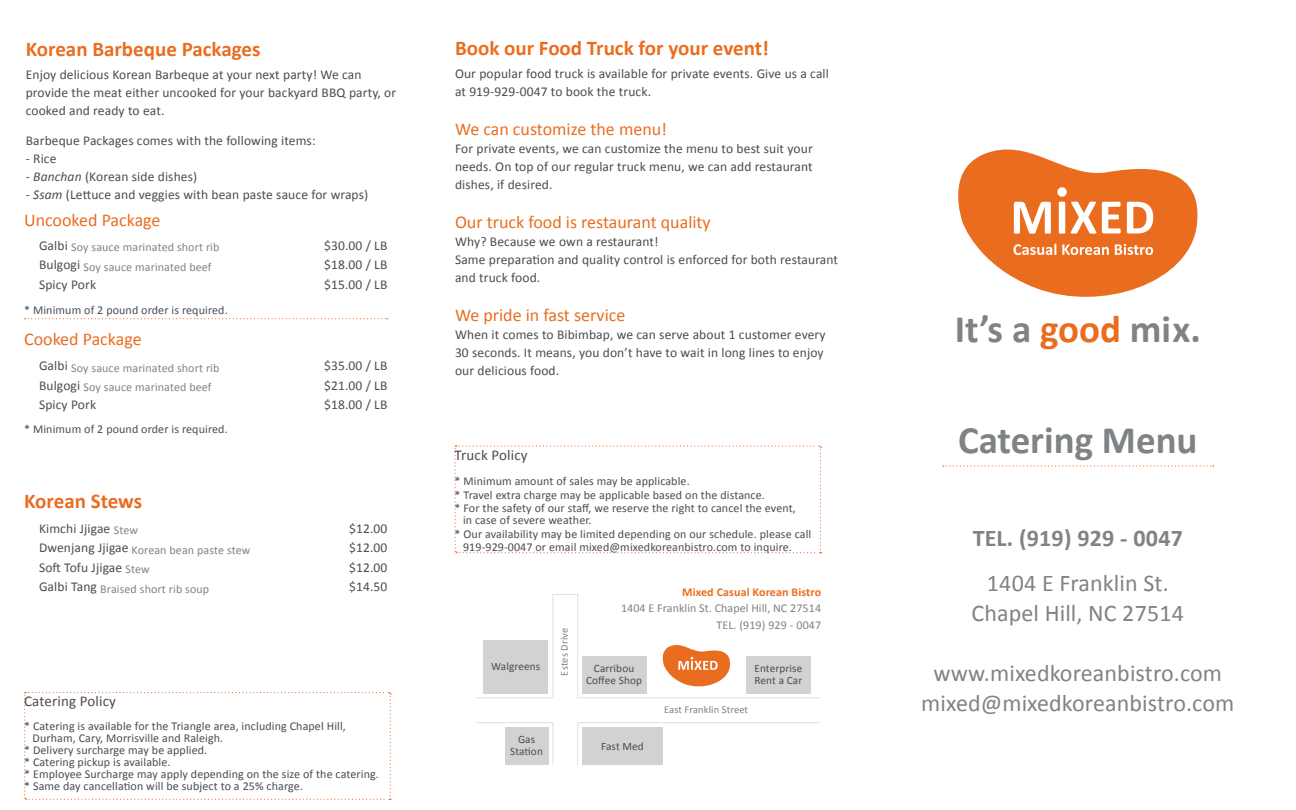
<style>
.page{position:relative;width:1296px;height:810px;background:#fff}
.page>*{position:absolute;margin:0;border:0;box-sizing:border-box;transform-origin:0 0}
.t1{font:700 39px "Calibri";color:#808385}
.t2{font:24px "Calibri";letter-spacing:.005em;color:#808385}
.t3{font:700 24px "Calibri";letter-spacing:.01em;color:#808385}
.t4{font:700 21px "Calibri";color:#ea6d1f}
.t5{font:18px "Calibri";color:#ea6d1f}
.items{font:15px "Calibri";letter-spacing:.01em;color:#4c4c4f}
.items-2{font:13.5px/18px "Calibri";letter-spacing:.01em;color:#4c4c4f}
.items-3{font:12px "Calibri";letter-spacing:.01em;color:#4c4c4f}
.items-4{font:12px "Calibri";letter-spacing:.01em;color:#808385}
.t6{font:12px "Calibri";letter-spacing:.005em;color:#848082}
.t7{font:700 12px "Calibri";letter-spacing:.01em;color:#ea6d1f}
.t8{font:11.25px "Calibri";letter-spacing:.01em;color:#4c4c4f}
.t9{font:10.5px "Calibri";letter-spacing:.01em;color:#848082}
.s1{font-style:italic}
.s2{font-size:13.5px;color:#4c4c4f}
.s3{color:#ea6d1f}
</style>
<div class="page">
<svg style="left:958px;top:149px;width:240px;height:148px;fill:#ea6d1f"></svg>
<svg style="left:1014px;top:202px;width:37px;height:32px"></svg>
<svg style="left:1059px;top:202px;width:6px;height:32px"></svg>
<svg style="left:1071px;top:202px;width:25px;height:32px"></svg>
<svg style="left:1102px;top:202px;width:19px;height:31px"></svg>
<svg style="left:1127px;top:202px;width:26px;height:31px"></svg>
<svg style="left:1057px;top:187px;width:10px;height:10px"></svg>
<svg style="left:1013px;top:244px;width:43px;height:11px"></svg>
<svg style="left:1062px;top:244px;width:47px;height:11px"></svg>
<svg style="left:1115px;top:244px;width:38px;height:11px"></svg>
<svg style="left:476px;top:594px;width:344px;height:171px"></svg>
<svg style="left:25px;top:318px;width:363px;height:1px"></svg>
<svg style="left:943px;top:465px;width:271px;height:2px"></svg>
<svg style="left:24px;top:692px;width:367px;height:108px"></svg>
<svg style="left:455px;top:446px;width:367px;height:107px"></svg>
<p class="t4" style="left:26px;top:35px;width:236px">Korean Barbeque Packages</p>
<p class="items-2" style="left:26px;top:65px;width:337px">Enjoy delicious Korean Barbeque at your next party! We can</p>
<p class="items-2" style="left:26px;top:83px;width:372px">provide the meat either uncooked for your backyard BBQ party, or cooked and ready to eat.</p>
<p class="items-2" style="left:26px;top:132px;width:291px">Barbeque Packages comes with the following items:</p>
<p class="items-2" style="left:26px;top:150px;width:32px">- Rice</p>
<p class="items-2" style="left:26px;top:168px;width:173px">- <span class="s1">Banchan</span> (Korean side dishes)</p>
<p class="items-2" style="left:26px;top:186px;width:344px">- <span class="s1">Ssam</span> (Lettuce and veggies with bean paste sauce for wraps)</p>
<p class="t5" style="left:24px;top:208px;width:138px">Uncooked Package</p>
<p class="items-4" style="left:39px;top:240px;width:182px"><span class="s2">Galbi</span> Soy sauce marinated short rib</p>
<p class="items-4" style="left:39px;top:259px;width:174px"><span class="s2">Bulgogi</span> Soy sauce marinated beef</p>
<p class="items-2" style="left:39px;top:275px;width:59px">Spicy Pork</p>
<p class="items-3" style="left:24px;top:303px;width:205px">* Minimum of 2 pound order is required.</p>
<p class="t5" style="left:24px;top:328px;width:119px">Cooked Package</p>
<p class="items-4" style="left:39px;top:360px;width:182px"><span class="s2">Galbi</span> Soy sauce marinated short rib</p>
<p class="items-4" style="left:39px;top:380px;width:174px"><span class="s2">Bulgogi</span> Soy sauce marinated beef</p>
<p class="items-2" style="left:39px;top:396px;width:59px">Spicy Pork</p>
<p class="items-3" style="left:24px;top:421px;width:205px">* Minimum of 2 pound order is required.</p>
<p class="t4" style="left:24px;top:488px;width:119px">Korean Stews</p>
<p class="items-2" style="left:39px;top:519px;width:100px">Kimchi Jjigae <sub>Stew</sub></p>
<p class="items-4" style="left:39px;top:542px;width:213px"><span class="s2">Dwenjang Jjigae</span> Korean bean paste stew</p>
<p class="items-2" style="left:39px;top:558px;width:112px">Soft Tofu Jjigae <sub>Stew</sub></p>
<p class="items-4" style="left:39px;top:581px;width:172px"><span class="s2">Galbi Tang</span> Braised short rib soup</p>
<p class="items-2" style="left:324px;top:236px;width:65px">$30.00 / LB</p>
<p class="items-2" style="left:324px;top:256px;width:65px">$18.00 / LB</p>
<p class="items-2" style="left:324px;top:275px;width:65px">$15.00 / LB</p>
<p class="items-2" style="left:324px;top:357px;width:65px">$35.00 / LB</p>
<p class="items-2" style="left:324px;top:376px;width:65px">$21.00 / LB</p>
<p class="items-2" style="left:324px;top:396px;width:65px">$18.00 / LB</p>
<p class="items-2" style="left:349px;top:519px;width:40px">$12.00</p>
<p class="items-2" style="left:349px;top:539px;width:40px">$12.00</p>
<p class="items-2" style="left:349px;top:558px;width:40px">$12.00</p>
<p class="items-2" style="left:349px;top:578px;width:40px">$14.50</p>
<p class="items" style="left:24px;top:692px;width:93px">Catering Policy</p>
<p class="items-3" style="left:24px;top:718px;width:323px">* Catering is available for the Triangle area, including Chapel Hill,</p>
<p class="items-3" style="left:33px;top:730px;width:192px">Durham, Cary, Morrisville and Raleigh.</p>
<p class="items-3" style="left:24px;top:742px;width:185px">* Delivery surcharge may be applied.</p>
<p class="items-3" style="left:24px;top:754px;width:148px">* Catering pickup is available.</p>
<p class="items-3" style="left:24px;top:766px;width:356px">* Employee Surcharge may apply depending on the size of the catering.</p>
<p class="items-3" style="left:24px;top:778px;width:280px">* Same day cancellation will be subject to a 25% charge.</p>
<p class="t4" style="left:455px;top:34px;width:315px">Book our Food Truck for your event!</p>
<p class="items-2" style="left:455px;top:64px;width:375px">Our popular food truck is available for private events. Give us a call at 919-929-0047 to book the truck.</p>
<p class="t5" style="left:455px;top:117px;width:214px">We can customize the menu!</p>
<p class="items-2" style="left:455px;top:139px;width:359px;text-align:justify">For private events, we can customize the menu to best suit your needs. On top of our regular truck menu, we can add restaurant dishes, if desired.</p>
<p class="t5" style="left:455px;top:210px;width:257px">Our truck food is restaurant quality</p>
<p class="items-2" style="left:455px;top:232px;width:205px">Why? Because we own a restaurant!</p>
<p class="items-2" style="left:455px;top:250px;width:385px">Same preparation and quality control is enforced for both restaurant and truck food.</p>
<p class="t5" style="left:455px;top:303px;width:172px">We pride in fast service</p>
<p class="items-2" style="left:455px;top:325px;width:372px">When it comes to Bibimbap, we can serve about 1 customer every<br>30 seconds. It means, you don’t have to wait in long lines to enjoy our delicious food.</p>
<p class="items" style="left:455px;top:445px;width:75px">Truck Policy</p>
<p class="items-3" style="left:455px;top:473px;width:237px">* Minimum amount of sales may be applicable.</p>
<p class="items-3" style="left:455px;top:487px;width:312px">* Travel extra charge may be applicable based on the distance.</p>
<p class="items-3" style="left:455px;top:500px;width:343px">* For the safety of our staff, we reserve the right to cancel the event,</p>
<p class="items-3" style="left:463px;top:512px;width:130px">in case of severe weather.</p>
<p class="items-3" style="left:455px;top:526px;width:358px">* Our availability may be limited depending on our schedule. please call</p>
<p class="items-3" style="left:463px;top:539px;width:330px">919-929-0047 or email mixed@mixedkoreanbistro.com to inquire.</p>
<p class="t7" style="left:682px;top:584px;width:141px">Mixed Casual Korean Bistro</p>
<p class="t6" style="left:621px;top:601px;width:202px">1404 E Franklin St. Chapel Hill, NC 27514</p>
<p class="t6" style="left:717px;top:617px;width:106px">TEL. (919) 929 - 0047</p>
<p class="t9" style="left:558px;top:676px;width:49px;rotate:-90deg">Estes Drive</p>
<p class="t8" style="left:491px;top:659px;width:51px">Walgreens</p>
<p class="t8" style="left:594px;top:661px;width:42px">Carribou</p>
<p class="t8" style="left:586px;top:673px;width:57px">Coffee Shop</p>
<p class="t8" style="left:754px;top:661px;width:49px">Enterprise</p>
<p class="t8" style="left:754px;top:673px;width:49px">Rent a Car</p>
<p class="t8" style="left:518px;top:732px;width:19px">Gas</p>
<p class="t8" style="left:510px;top:744px;width:34px">Station</p>
<p class="t8" style="left:601px;top:739px;width:44px">Fast Med</p>
<p class="t9" style="left:664px;top:703px;width:85px">East Franklin Street</p>
<p class="t1" style="left:955px;top:304px;width:248px">It’s a <span class="s3">good</span> mix.</p>
<p class="t1" style="left:958px;top:415px;width:241px">Catering Menu</p>
<p class="t3" style="left:973px;top:523px;width:212px">TEL. (919) 929 - 0047</p>
<p class="t2" style="left:987px;top:568px;width:183px">1404 E Franklin St.</p>
<p class="t2" style="left:971px;top:598px;width:214px">Chapel Hill, NC 27514</p>
<p class="t2" style="left:934px;top:658px;width:290px">www.mixedkoreanbistro.com</p>
<p class="t2" style="left:921px;top:688px;width:315px">mixed@mixedkoreanbistro.com</p>
</div>
